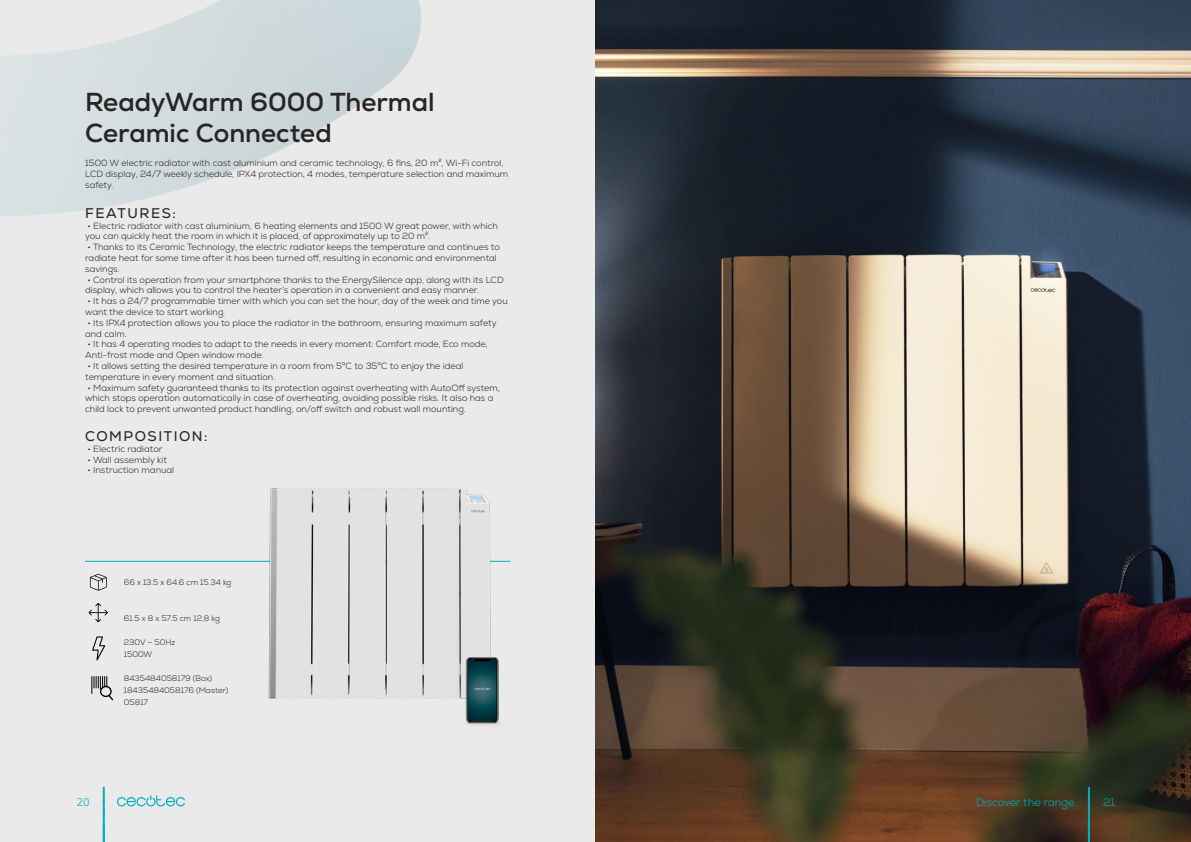
<style>
.page{position:relative;width:1191px;height:842px;background:#fff}
.page>*{position:absolute;margin:0;border:0;box-sizing:border-box;transform-origin:0 0}
.Nombre_-_Ficha{font:700 26px "Nexa";color:#282526}
.Titular_-_Ficha{font:14px "Nexa";letter-spacing:.11em;color:#282526}
.Pestaña_A_-_Maestra{font:300 11px "Nexa";color:#00b0c0}
.t1{font:11px "Exo 2";color:#00b0c0}
.Body_-_Ficha{font:300 9px/10.8px "Nexa";color:#282526}
.Descripción_-_Ficha{font:300 9px/10.8px "Nexa";color:#282526}
.Datos_Logísticos_-_F{font:300 8px "Nexa";color:#282526}
.s1{font-family:"Montserrat";font-weight:400}
</style>
<div class="page">
<svg style="left:0;top:0;width:595px;height:842px;background:#e6e7e8"></svg>
<img style="left:595px;top:0;width:596px;height:842px">
<svg style="left:92px;top:636px;width:13px;height:24px"></svg>
<svg style="left:91px;top:676px;width:23px;height:25px"></svg>
<svg style="left:90px;top:574px;width:17px;height:17px"></svg>
<hr style="left:85px;top:561px;width:425px;height:1px;background:#00b0c0">
<img style="left:249px;top:488px;width:261px;height:237px">
<svg style="left:88px;top:603px;width:20px;height:20px"></svg>
<svg style="left:117px;top:795px;width:68px;height:11px"></svg>
<svg style="left:1088px;top:787px;width:2px;height:55px"></svg>
<svg style="left:103px;top:787px;width:2px;height:55px"></svg>
<p class="Nombre_-_Ficha" style="left:85px;top:86px;width:351px">ReadyWarm 6000 Thermal</p>
<p class="Nombre_-_Ficha" style="left:85px;top:117px;width:248px">Ceramic Connected</p>
<p class="Descripción_-_Ficha" style="left:85px;top:158px;width:424px">1500 W electric radiator with cast aluminium and ceramic technology, 6 fins, 20 m², Wi-Fi control,<br>LCD display, 24/7 weekly schedule, IPX4 protection, 4 modes, temperature selection and maximum safety.</p>
<p class="Titular_-_Ficha" style="left:85px;top:204px;width:92px">FEATURES:</p>
<p class="Body_-_Ficha" style="left:85px;top:220px;width:414px">• Electric radiator with cast aluminium, 6 heating elements and 1500 W great power, with which you can quickly heat the room in which it is placed, of approximately up to 20 m².</p>
<p class="Body_-_Ficha" style="left:85px;top:242px;width:416px">• Thanks to its Ceramic Technology, the electric radiator keeps the temperature and continues to radiate heat for some time after it has been turned off, resulting in economic and environmental savings.</p>
<p class="Body_-_Ficha" style="left:85px;top:274px;width:420px">• Control its operation from your smartphone thanks to the EnergySilence app, along with its LCD display, which allows you to control the heater’s operation in a convenient and easy manner.</p>
<p class="Body_-_Ficha" style="left:85px;top:296px;width:424px">• It has a 24/7 programmable timer with which you can set the hour, day of the week and time you want the device to start working.</p>
<p class="Body_-_Ficha" style="left:85px;top:317px;width:413px">• Its IPX4 protection allows you to place the radiator in the bathroom, ensuring maximum safety and calm.</p>
<p class="Body_-_Ficha" style="left:85px;top:339px;width:404px">• It has 4 operating modes to adapt to the needs in every moment: Comfort mode, Eco mode,<br>Anti-frost mode and Open window mode.</p>
<p class="Body_-_Ficha" style="left:85px;top:361px;width:380px">• It allows setting the desired temperature in a room from 5<span class="s1">º</span>C to 35<span class="s1">º</span>C to enjoy the ideal temperature in every moment and situation.</p>
<p class="Body_-_Ficha" style="left:85px;top:382px;width:416px">• Maximum safety guaranteed thanks to its protection against overheating with AutoOff system, which stops operation automatically in case of overheating, avoiding possible risks. It also has a child lock to prevent unwanted product handling, on/off switch and robust wall mounting.</p>
<p class="Titular_-_Ficha" style="left:85px;top:427px;width:124px">COMPOSITION:</p>
<p class="Body_-_Ficha" style="left:88px;top:443px;width:76px">• Electric radiator</p>
<p class="Body_-_Ficha" style="left:88px;top:454px;width:81px">• Wall assembly kit</p>
<p class="Body_-_Ficha" style="left:88px;top:465px;width:88px">• Instruction manual</p>
<p class="Datos_Logísticos_-_F" style="left:124px;top:577px;width:109px">66 x 13.5 x 64.6 cm 15.34 kg</p>
<p class="Datos_Logísticos_-_F" style="left:124px;top:613px;width:97px">61.5 x 8 x 57.5 cm 12,8 kg</p>
<p class="Datos_Logísticos_-_F" style="left:124px;top:637px;width:53px">230V ~ 50Hz</p>
<p class="Datos_Logísticos_-_F" style="left:124px;top:649px;width:30px">1500W</p>
<p class="Datos_Logísticos_-_F" style="left:124px;top:673px;width:90px">8435484058179 (Box)</p>
<p class="Datos_Logísticos_-_F" style="left:124px;top:685px;width:106px">18435484058176 (Master)</p>
<p class="Datos_Logísticos_-_F" style="left:124px;top:697px;width:26px">05817</p>
<p class="t1" style="left:77px;top:795px;width:14px">20</p>
<p class="Pestaña_A_-_Maestra" style="left:976px;top:796px;width:100px">Discover the range</p>
<p class="Pestaña_A_-_Maestra" style="left:1103px;top:796px;width:13px">21</p>
</div>
